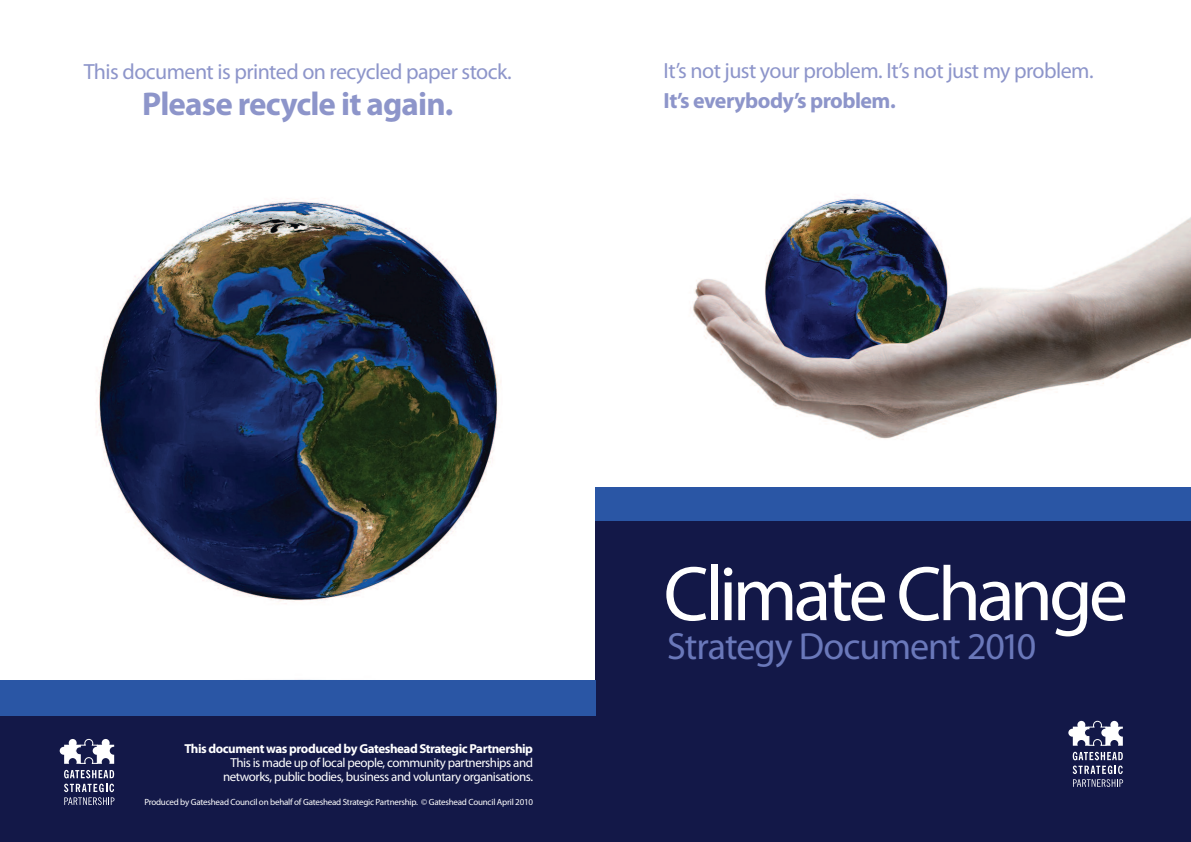
<style>
.page{position:relative;width:1191px;height:842px;background:#fff}
.page>*{position:absolute;margin:0;border:0;box-sizing:border-box;transform-origin:0 0}
.t1{font:78px "Myriad Pro";letter-spacing:-.05em;color:#fff}
.t2{font:38px "Myriad Pro";letter-spacing:-.025em;color:#6a78ba}
.t3{font:700 33px "Myriad Pro";letter-spacing:-.025em;color:#8d95ca}
.t4{font:22px "Myriad Pro";letter-spacing:-.025em;color:#8d95ca}
.t5{font:700 22px "Myriad Pro";letter-spacing:-.025em;color:#8d95ca}
.t6{font:13px/14px "Myriad Pro";letter-spacing:-.035em;color:#fff;text-align:center}
.t7{font:700 13px "Myriad Pro";letter-spacing:-.035em;color:#fff}
.t8{font:9px "Myriad Pro";letter-spacing:-.025em;color:#fff}
</style>
<div class="page">
<img style="left:11px;top:199px;width:576px;height:482px">
<img style="left:596px;top:198px;width:595px;height:290px">
<div style="left:595px;top:488px;width:596px;height:354px;background:#2a56a5"></div>
<div style="left:595px;top:522px;width:596px;height:320px;background:#131848"></div>
<svg style="left:1072px;top:752px;width:51px;height:35px"></svg>
<svg style="left:1068px;top:721px;width:54px;height:25px"></svg>
<div style="left:0;top:681px;width:595px;height:161px;background:#2a56a5"></div>
<div style="left:0;top:716px;width:595px;height:126px;background:#131848"></div>
<svg style="left:64px;top:784px;width:50px;height:21px"></svg>
<svg style="left:64px;top:770px;width:50px;height:8px"></svg>
<svg style="left:60px;top:739px;width:54px;height:25px"></svg>
<h3 class="t4" style="left:84px;top:63px;width:429px">This document is printed on recycled paper stock.</h3>
<h3 class="t3" style="left:142px;top:91px;width:313px">Please recycle it again.</h3>
<h3 class="t4" style="left:663px;top:62px;width:431px">It’s not just your problem. It’s not just my problem.</h3>
<h3 class="t5" style="left:663px;top:92px;width:234px">It’s everybody’s problem.</h3>
<p class="t7" style="left:184px;top:744px;width:350px">This document was produced by Gateshead Strategic Partnership</p>
<p class="t6" style="left:223px;top:757px;width:311px">This is made up of local people, community partnerships and networks, public bodies, business and voluntary organisations.</p>
<p class="t8" style="left:144px;top:798px;width:390px">Produced by Gateshead Council on behalf of Gateshead Strategic Partnership. © Gateshead Council April 2010</p>
<h1 class="t1" style="left:663px;top:565px;width:466px">Climate Change</h1>
<h2 class="t2" style="left:667px;top:632px;width:371px">Strategy Document 2010</h2>
</div>
